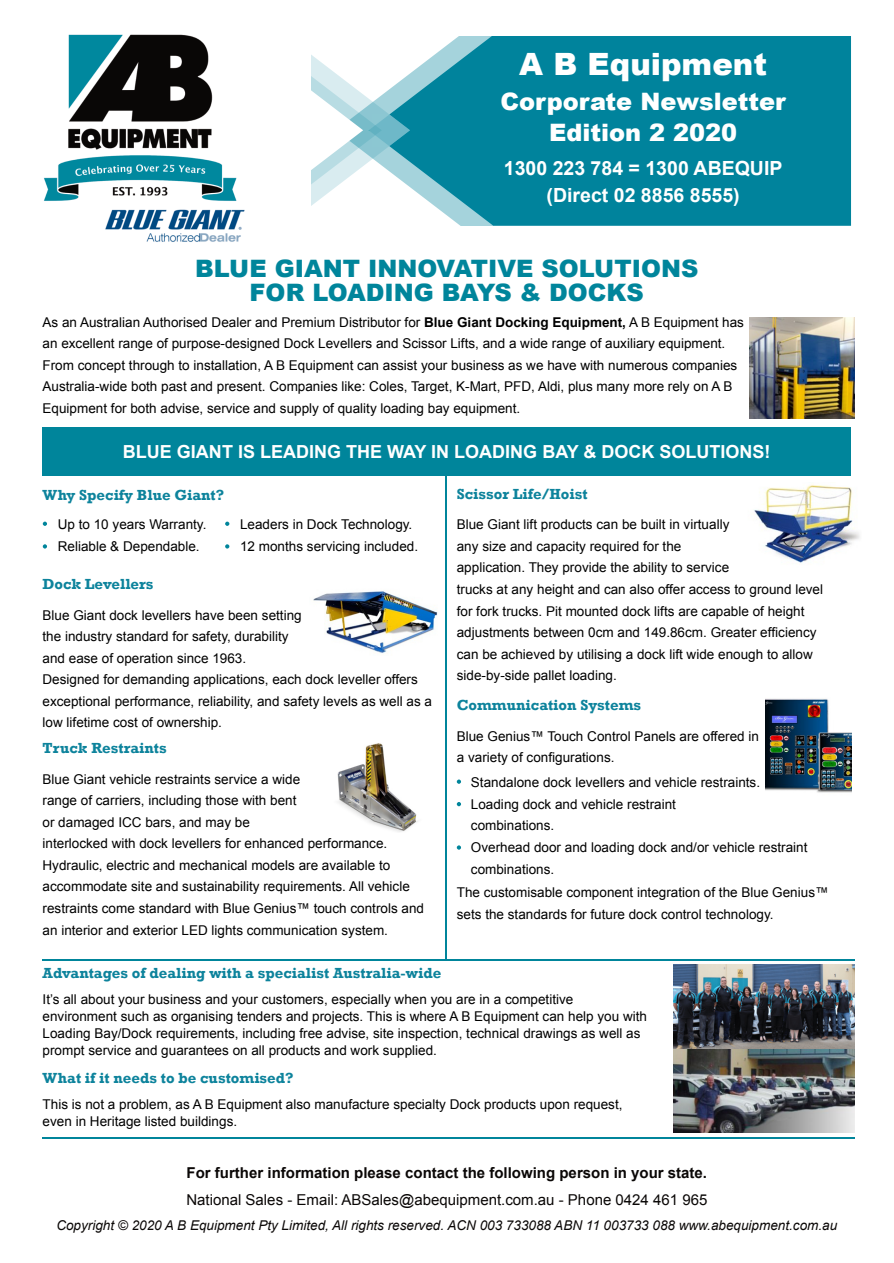
<style>
.page{position:relative;width:894px;height:1263px;background:#fff}
.page>*{position:absolute;margin:0;border:0;box-sizing:border-box;transform-origin:0 0}
.t1{font:900 30.75px "Arial";color:#fff}
.t2{font:900 24px/24px "Arial";color:#00859b;text-align:center}
.t3{font:900 24px/31.5px "Arial";color:#fff;text-align:center}
.t4{font:700 19.5px/26.5px "Arial";color:#fff;text-align:center}
.t5{font:700 18px "Arial";color:#fff}
.t6{font:700 15px "Rockwell";color:#0d839c}
.t7{font:700 15px "Arial";color:#0a0706}
.t8{font:15px "Arial";color:#0a0706}
.t9{font:13.5px/21.6px "Arial";color:#000}
.t10{font:italic 13.5px "Arial";color:#0a0706}
.s1{font-weight:700}
</style>
<div class="page">
<svg style="left:410px;top:36px;width:440px;height:190px;background:#0f8aa2"></svg>
<svg style="left:311px;top:55px;width:99px;height:151px"></svg>
<img style="left:44px;top:34px;width:193px;height:167px">
<img style="left:673px;top:965px;width:180px;height:168px">
<svg style="left:43px;top:522px;width:4px;height:4px"></svg>
<svg style="left:43px;top:544px;width:4px;height:5px"></svg>
<svg style="left:456px;top:779px;width:5px;height:5px"></svg>
<svg style="left:456px;top:802px;width:5px;height:4px"></svg>
<svg style="left:456px;top:845px;width:5px;height:5px"></svg>
<svg style="left:225px;top:522px;width:4px;height:4px"></svg>
<svg style="left:225px;top:544px;width:4px;height:5px"></svg>
<div style="left:42px;top:428px;width:808px;height:48px;background:#00859b"></div>
<img style="left:313px;top:591px;width:125px;height:62px">
<img style="left:337px;top:743px;width:81px;height:89px">
<img style="left:754px;top:484px;width:106px;height:79px">
<img style="left:765px;top:698px;width:85px;height:95px">
<hr style="left:445px;top:476px;width:1px;height:483px;background:#00859b">
<img style="left:105px;top:209px;width:140px;height:33px">
<hr style="left:43px;top:959px;width:811px;height:1px;background:#00859b">
<hr style="left:43px;top:1137px;width:811px;height:2px;background:#00859b">
<img style="left:749px;top:317px;width:105px;height:101px">
<h1 class="t1" style="left:519px;top:53px;width:249px">A B Equipment</h1>
<h2 class="t3" style="left:500px;top:88px;width:286px">Corporate Newsletter<br>Edition 2 2020</h2>
<h3 class="t4" style="left:503px;top:157px;width:280px">1300 223 784 = 1300 ABEQUIP (Direct 02 8856 8555)</h3>
<h2 class="t2" style="left:195px;top:259px;width:504px">BLUE GIANT INNOVATIVE SOLUTIONS<br>FOR LOADING BAYS &amp; DOCKS</h2>
<p class="t9" style="left:43px;top:312px;width:702px">As an Australian Authorised Dealer and Premium Distributor for <span class="s1">Blue Giant Docking Equipment,</span> A B Equipment has an excellent range of purpose-designed Dock Levellers and Scissor Lifts, and a wide range of auxiliary equipment.<br>From concept through to installation, A B Equipment can assist your business as we have with numerous companies Australia-wide both past and present. Companies like: Coles, Target, K-Mart, PFD, Aldi, plus many more rely on A B Equipment for both advise, service and supply of quality loading bay equipment.</p>
<h3 class="t5" style="left:123px;top:444px;width:649px">BLUE GIANT IS LEADING THE WAY IN LOADING BAY &amp; DOCK SOLUTIONS!</h3>
<p class="t6" style="left:43px;top:490px;width:183px">Why Specify Blue Giant?</p>
<p class="t9" style="left:58px;top:515px;width:150px">Up to 10 years Warranty.<br>Reliable &amp; Dependable.</p>
<p class="t9" style="left:240px;top:515px;width:179px">Leaders in Dock Technology.<br>12 months servicing included.</p>
<p class="t6" style="left:43px;top:579px;width:112px">Dock Levellers</p>
<p class="t9" style="left:43px;top:605px;width:391px">Blue Giant dock levellers have been setting<br>the industry standard for safety, durability<br>and ease of operation since 1963.<br>Designed for demanding applications, each dock leveller offers exceptional performance, reliability, and safety levels as well as a low lifetime cost of ownership.</p>
<p class="t6" style="left:43px;top:743px;width:126px">Truck Restraints</p>
<p class="t9" style="left:43px;top:769px;width:383px">Blue Giant vehicle restraints service a wide<br>range of carriers, including those with bent<br>or damaged ICC bars, and may be<br>interlocked with dock levellers for enhanced performance.<br>Hydraulic, electric and mechanical models are available to accommodate site and sustainability requirements. All vehicle restraints come standard with Blue Genius™ touch controls and an interior and exterior LED lights communication system.</p>
<p class="t6" style="left:456px;top:488px;width:132px">Scissor Life/Hoist</p>
<p class="t9" style="left:456px;top:515px;width:367px">Blue Giant lift products can be built in virtually<br>any size and capacity required for the<br>application. They provide the ability to service<br>trucks at any height and can also offer access to ground level for fork trucks. Pit mounted dock lifts are capable of height adjustments between 0cm and 149.86cm. Greater efficiency can be achieved by utilising a dock lift wide enough to allow side-by-side pallet loading.</p>
<p class="t6" style="left:456px;top:700px;width:186px">Communication Systems</p>
<p class="t9" style="left:456px;top:727px;width:303px">Blue Genius™ Touch Control Panels are offered in a variety of configurations.</p>
<p class="t9" style="left:470px;top:773px;width:338px">Standalone dock levellers and vehicle restraints.<br>Loading dock and vehicle restraint<br>combinations.<br>Overhead door and loading dock and/or vehicle restraint combinations.</p>
<p class="t9" style="left:456px;top:883px;width:373px">The customisable component integration of the Blue Genius™ sets the standards for future dock control technology.</p>
<p class="t6" style="left:43px;top:967px;width:400px">Advantages of dealing with a specialist Australia-wide</p>
<p class="t9" style="left:43px;top:992px;width:605px;line-height:17.1px">It’s all about your business and your customers, especially when you are in a competitive environment such as organising tenders and projects. This is where A B Equipment can help you with Loading Bay/Dock requirements, including free advise, site inspection, technical drawings as well as prompt service and guarantees on all products and work supplied.</p>
<p class="t6" style="left:43px;top:1073px;width:252px">What if it needs to be customised?</p>
<p class="t9" style="left:43px;top:1097px;width:581px;line-height:17.1px">This is not a problem, as A B Equipment also manufacture specialty Dock products upon request, even in Heritage listed buildings.</p>
<p class="t7" style="left:186px;top:1167px;width:522px">For further information please contact the following person in your state.</p>
<p class="t8" style="left:186px;top:1194px;width:522px">National Sales - Email: ABSales@abequipment.com.au - Phone 0424 461 965</p>
<p class="t10" style="left:56px;top:1220px;width:782px">Copyright © 2020 A B Equipment Pty Limited, All rights reserved. ACN 003 733088 ABN 11 003733 088 www.abequipment.com.au</p>
</div>
